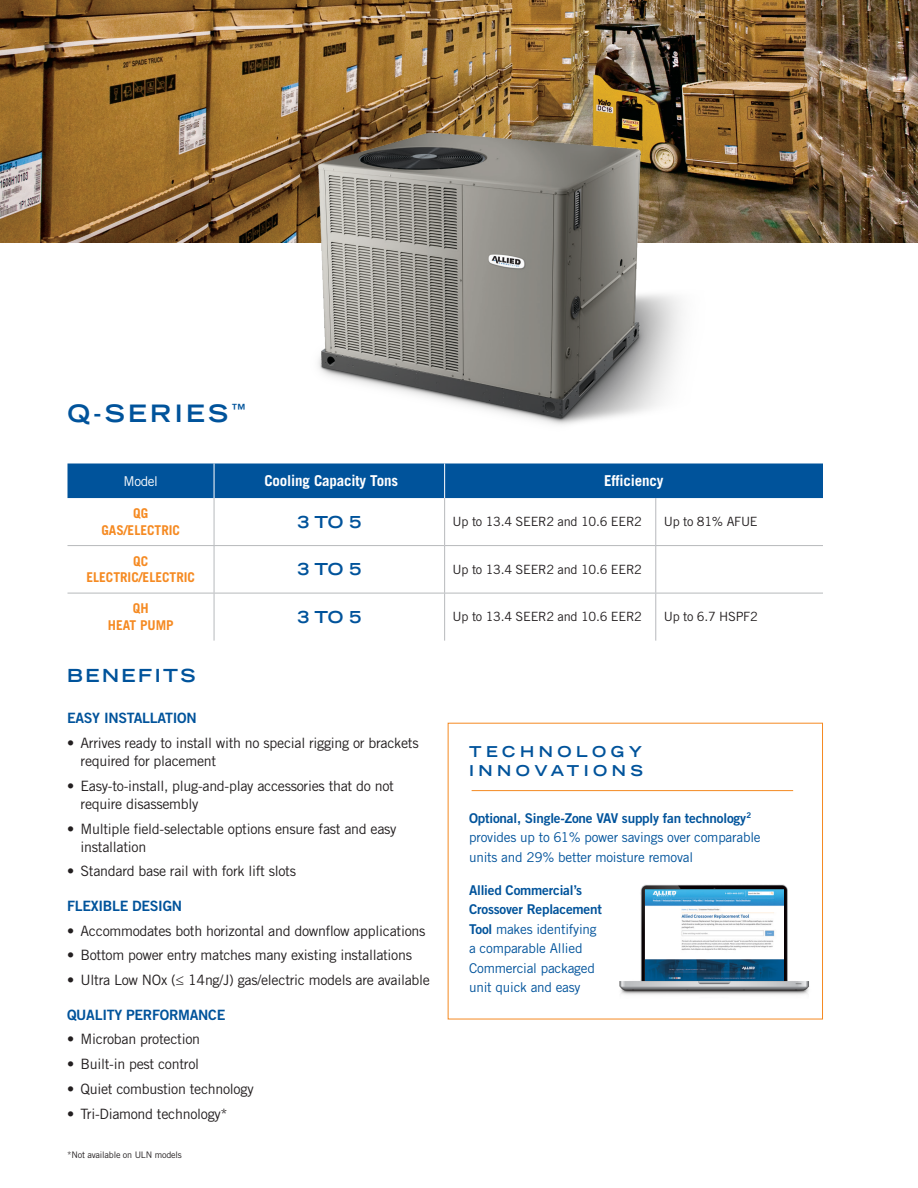
<style>
.page{position:relative;width:918px;height:1188px;background:#fff}
.page>*{position:absolute;margin:0;border:0;box-sizing:border-box;transform-origin:0 0}
.footnotes{font:700 expanded 24px "Trade Gothic LT Std";letter-spacing:.14em;color:#00539b}
.footnotes-2{font:700 expanded 18px "Trade Gothic LT Std";letter-spacing:.14em;color:#00539b}
.t1{font:700 expanded 16.5px "Trade Gothic LT Std";color:#00539b}
.t2{font:700 15px "Trade Gothic LT Std";letter-spacing:-.01em;color:#fff}
.footnotes-3{font:700 expanded 15px/19.5px "Trade Gothic LT Std";letter-spacing:.3em;color:#00539b}
.t3{font:14.25px/18px "Trade Gothic LT Std";letter-spacing:-.02em;color:#231f20}
.body_copy{font:14.25px "Trade Gothic LT Std Bd 2";letter-spacing:-.02em;color:#00539b}
.body_copy-2{font:13.5px/19.5px "Trade Gothic LT Std";letter-spacing:-.015em;color:#00539b}
.t4{font:700 13.5px/16.5px "Trade Gothic LT Std";color:#f58a22;text-align:center}
.t5{font:13.5px "Trade Gothic LT Std";letter-spacing:-.03em;color:#fff}
.quick_hits{font:12.75px "Trade Gothic LT Std";letter-spacing:-.02em;color:#231f20}
.body_copy-3{font:9px "Trade Gothic LT Std";letter-spacing:-.02em;color:#231f20}
.s1{font-family:"Trade Gothic LT Std Bd 2"}
</style>
<div class="page">
<img style="left:0;top:0;width:918px;height:243px">
<img style="left:264px;top:35px;width:455px;height:429px">
<hr style="left:472px;top:790px;width:321px;height:1px;background:#f58a22">
<img style="left:619px;top:884px;width:190px;height:111px">
<img style="left:645px;top:889px;width:138px;height:69px">
<img style="left:645px;top:958px;width:138px;height:23px">
<div style="left:68px;top:464px;width:755px;height:34px;background:#00539b"></div>
<hr style="left:214px;top:498px;width:1px;height:47px;background:#b7b9bc">
<hr style="left:444px;top:498px;width:1px;height:47px;background:#b7b9bc">
<hr style="left:655px;top:498px;width:1px;height:47px;background:#b7b9bc">
<hr style="left:214px;top:546px;width:1px;height:47px;background:#b7b9bc">
<hr style="left:444px;top:546px;width:1px;height:47px;background:#b7b9bc">
<hr style="left:655px;top:546px;width:1px;height:47px;background:#b7b9bc">
<hr style="left:214px;top:593px;width:1px;height:48px;background:#b7b9bc">
<hr style="left:444px;top:593px;width:1px;height:48px;background:#b7b9bc">
<hr style="left:655px;top:593px;width:1px;height:48px;background:#b7b9bc">
<hr style="left:214px;top:464px;width:1px;height:34px;background:#fff">
<hr style="left:444px;top:464px;width:1px;height:34px;background:#fff">
<hr style="left:68px;top:545px;width:146px;height:1px;background:#b7b9bc">
<hr style="left:214px;top:545px;width:231px;height:1px;background:#b7b9bc">
<hr style="left:445px;top:545px;width:211px;height:1px;background:#b7b9bc">
<hr style="left:656px;top:545px;width:167px;height:1px;background:#b7b9bc">
<hr style="left:68px;top:593px;width:146px;height:1px;background:#b7b9bc">
<hr style="left:214px;top:593px;width:231px;height:1px;background:#b7b9bc">
<hr style="left:445px;top:593px;width:211px;height:1px;background:#b7b9bc">
<hr style="left:656px;top:593px;width:167px;height:1px;background:#b7b9bc">
<p class="footnotes" style="left:68px;top:398px;width:180px">Q-SERIES<sup>™</sup></p>
<p class="t5" style="left:124px;top:473px;width:36px">Model</p>
<p class="t2" style="left:264px;top:472px;width:135px">Cooling Capacity Tons</p>
<p class="t2" style="left:604px;top:472px;width:61px">Efficiency</p>
<p class="t4" style="left:101px;top:505px;width:80px">QG<br>GAS/ELECTRIC</p>
<p class="t1" style="left:297px;top:511px;width:66px">3 TO 5</p>
<p class="quick_hits" style="left:453px;top:514px;width:191px">Up to 13.4 SEER2 and 10.6 EER2</p>
<p class="quick_hits" style="left:664px;top:514px;width:96px">Up to 81% AFUE</p>
<p class="t4" style="left:86px;top:553px;width:110px">QC<br>ELECTRIC/ELECTRIC</p>
<p class="t1" style="left:297px;top:559px;width:66px">3 TO 5</p>
<p class="quick_hits" style="left:453px;top:562px;width:191px">Up to 13.4 SEER2 and 10.6 EER2</p>
<p class="t4" style="left:108px;top:600px;width:68px">QH<br>HEAT PUMP</p>
<p class="t1" style="left:297px;top:606px;width:66px">3 TO 5</p>
<p class="quick_hits" style="left:453px;top:609px;width:191px">Up to 13.4 SEER2 and 10.6 EER2</p>
<p class="quick_hits" style="left:664px;top:609px;width:96px">Up to 6.7 HSPF2</p>
<p class="footnotes-2" style="left:67px;top:664px;width:130px">BENEFITS</p>
<p class="body_copy" style="left:67px;top:709px;width:131px">EASY INSTALLATION</p>
<p class="t3" style="left:81px;top:734px;width:340px;text-indent:-14px">• Arrives ready to install with no special rigging or brackets required for placement</p>
<p class="t3" style="left:81px;top:777px;width:315px;text-indent:-14px">• Easy-to-install, plug-and-play accessories that do not require disassembly</p>
<p class="t3" style="left:81px;top:819px;width:318px;text-indent:-14px">• Multiple field-selectable options ensure fast and easy installation</p>
<p class="t3" style="left:67px;top:862px;width:231px">• Standard base rail with fork lift slots</p>
<p class="body_copy" style="left:67px;top:897px;width:117px">FLEXIBLE DESIGN</p>
<p class="t3" style="left:67px;top:921px;width:360px">• Accommodates both horizontal and downflow applications</p>
<p class="t3" style="left:67px;top:946px;width:347px">• Bottom power entry matches many existing installations</p>
<p class="t3" style="left:67px;top:971px;width:365px">• Ultra Low NOx (≤ 14ng/J) gas/electric models are available</p>
<p class="body_copy" style="left:67px;top:1006px;width:160px">QUALITY PERFORMANCE</p>
<p class="t3" style="left:67px;top:1030px;width:135px">• Microban protection</p>
<p class="t3" style="left:67px;top:1055px;width:134px">• Built-in pest control</p>
<p class="t3" style="left:67px;top:1080px;width:188px">• Quiet combustion technology</p>
<p class="t3" style="left:67px;top:1104px;width:162px">• Tri-Diamond technology*</p>
<p class="body_copy-3" style="left:67px;top:1149px;width:116px">*Not available on ULN models</p>
<p class="footnotes-3" style="left:469px;top:741px;width:175px">TECHNOLOGY<br>INNOVATIONS</p>
<p class="body_copy-2" style="left:469px;top:808px;width:293px"><span class="s1">Optional, Single-Zone VAV supply fan technology</span><sup>2 </sup>provides up to 61% power savings over comparable units and 29% better moisture removal</p>
<p class="body_copy-2" style="left:469px;top:880px;width:134px"><span class="s1">Allied Commercial’s<br>Crossover Replacement<br>Tool</span> makes identifying a comparable Allied<br>Commercial packaged unit quick and easy</p>
</div>
